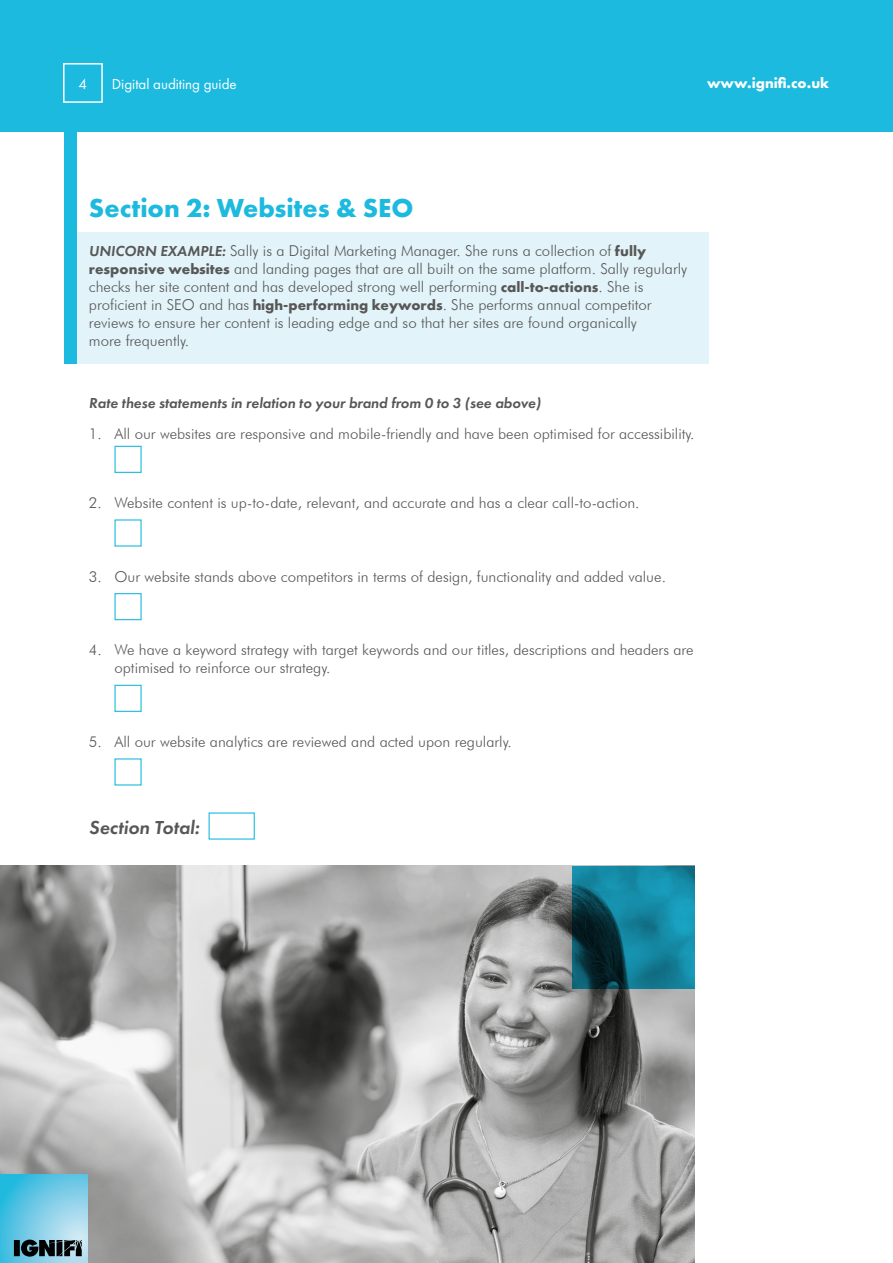
<style>
.page{position:relative;width:893px;height:1263px;background:#fff}
.page>*{position:absolute;margin:0;border:0;box-sizing:border-box;transform-origin:0 0}
.t1{font:700 27px "Futura PT";color:#1dbadf}
.t2{font:italic 600 19.5px "Futura PT";color:#575756}
.t3{font:300 15px/18px "Futura BT";color:#575756}
.t4{font:italic 600 15px "Futura PT";color:#575756}
.t5{font:15px "Futura PT";color:#fff}
.t6{font:700 15px "Futura PT";color:#fff}
.s1{font-family:"Futura PT";font-weight:600;font-style:italic}
.s2{font-family:"Futura PT";font-weight:700}
</style>
<div class="page">
<div style="left:70px;top:232px;width:639px;height:132px;background:#e2f3fa"></div>
<div style="left:0;top:0;width:893px;height:132px;background:#1dbadf"></div>
<div style="left:114px;top:446px;width:28px;height:27px;background:#fff;border:1px solid #1dbadf"></div>
<div style="left:114px;top:593px;width:28px;height:27px;background:#fff;border:1px solid #1dbadf"></div>
<div style="left:114px;top:685px;width:28px;height:27px;background:#fff;border:1px solid #1dbadf"></div>
<img style="left:0;top:866px;width:695px;height:397px">
<svg style="left:572px;top:866px;width:123px;height:122px;background:#106e84"></svg>
<div style="left:64px;top:0;width:12px;height:364px;background:#1dbadf"></div>
<div style="left:63px;top:63px;width:40px;height:40px;border:2px solid #fff"></div>
<svg style="left:0;top:1174px;width:88px;height:88px;background:#71cae6"></svg>
<svg style="left:14px;top:1239px;width:68px;height:17px"></svg>
<hr style="left:892px;top:337px;width:1px;height:122px;background:#1dbadf">
<p class="t5" style="left:79px;top:75px;width:10px">4</p>
<p class="t5" style="left:112px;top:75px;width:126px">Digital auditing guide</p>
<p class="t6" style="left:707px;top:73px;width:124px">www.ignifi.co.uk</p>
<h1 class="t1" style="left:89px;top:191px;width:326px">Section 2: Websites &amp; SEO</h1>
<p class="t3" style="left:89px;top:242px;width:600px"><span class="s1">UNICORN EXAMPLE:</span> Sally is a Digital Marketing Manager. She runs a collection of <span class="s2">fully responsive websites</span> and landing pages that are all built on the same platform. Sally regularly checks her site content and has developed strong well performing <span class="s2">call-to-actions</span>. She is proficient in SEO and has <span class="s2">high-performing keywords</span>. She performs annual competitor reviews to ensure her content is leading edge and so that her sites are found organically<br>more frequently.</p>
<p class="t4" style="left:89px;top:393px;width:453px">Rate these statements in relation to your brand from 0 to 3 (see above)</p>
<p class="t3" style="left:89px;top:424px;width:607px">1. All our websites are responsive and mobile-friendly and have been optimised for accessibility.</p>
<p class="t3" style="left:89px;top:493px;width:552px">2. Website content is up-to-date, relevant, and accurate and has a clear call-to-action.</p>
<p class="t3" style="left:89px;top:567px;width:578px">3. Our website stands above competitors in terms of design, functionality and added value.</p>
<p class="t3" style="left:114px;top:641px;width:581px;text-indent:-26px">4. We have a keyword strategy with target keywords and our titles, descriptions and headers are optimised to reinforce our strategy.</p>
<p class="t3" style="left:89px;top:732px;width:424px">5. All our website analytics are reviewed and acted upon regularly.</p>
<h2 class="t2" style="left:89px;top:814px;width:112px">Section Total:</h2>
</div>
